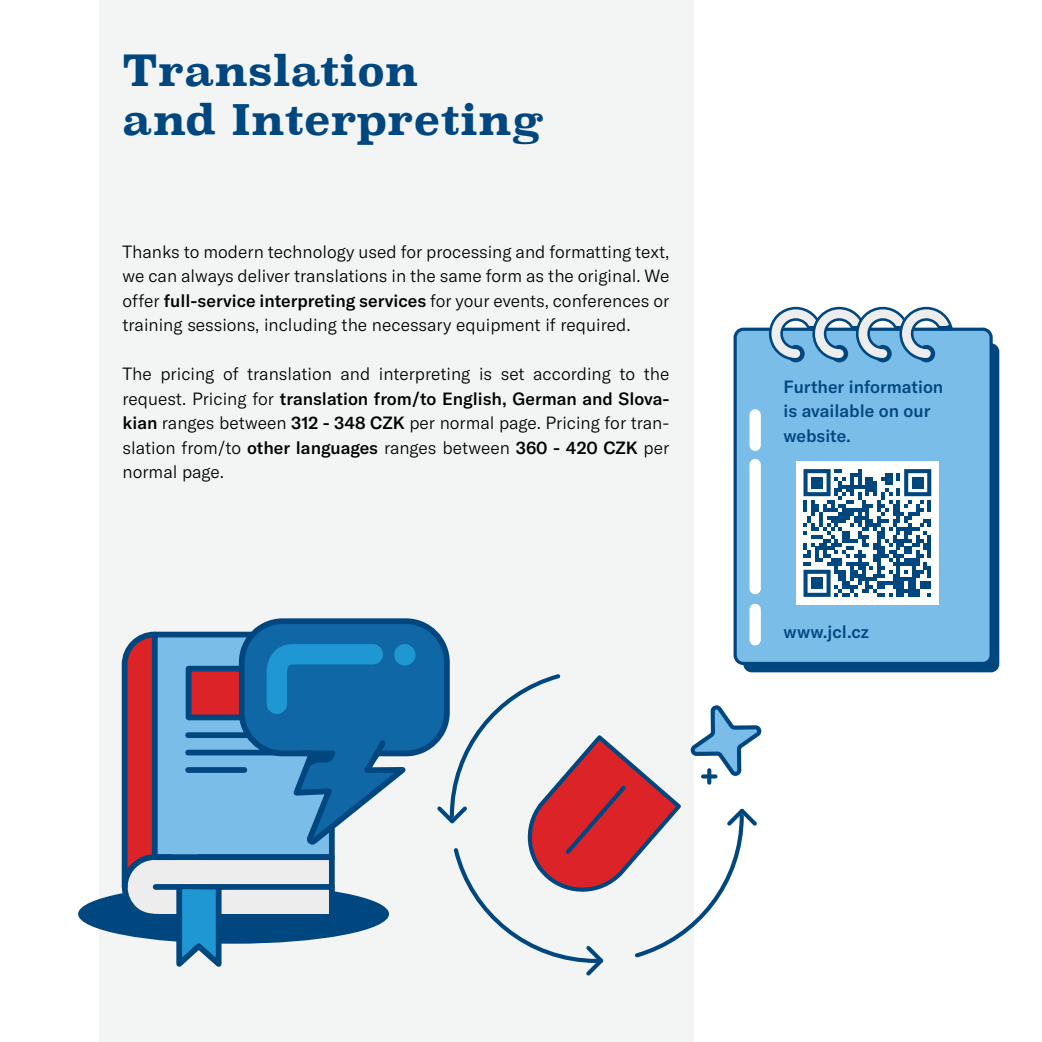
<style>
.page{position:relative;width:1042px;height:1042px;background:#fff}
.page>*{position:absolute;margin:0;border:0;box-sizing:border-box;transform-origin:0 0}
.t1{font:700 42px "Superclarendon";color:#00467f}
.t2{font:300 17.5px/24.5px "GT America";color:#000101;text-align:justify}
.t3{font:500 17.5px/24.5px "GT America";color:#00467f}
.s1{font-weight:500}
</style>
<div class="page">
<div style="left:99px;top:0;width:595px;height:1042px;background:#f3f4f4"></div>
<div style="left:78px;top:884px;width:311px;height:59px;background:#00467f;border-radius:50%"></div>
<svg style="left:119px;top:631px;width:270px;height:336px"></svg>
<svg style="left:236px;top:618px;width:214px;height:230px"></svg>
<svg style="left:433px;top:673px;width:329px;height:303px"></svg>
<svg style="left:707px;top:770px;width:4px;height:13px"></svg>
<svg style="left:703px;top:774px;width:12px;height:4px"></svg>
<div style="left:743px;top:343px;width:256px;height:329px;background:#00467f;border-radius:8px"></div>
<div style="left:735px;top:329px;width:256px;height:334px;background:#79bde8;border-radius:8px"></div>
<div style="left:733px;top:328px;width:259px;height:337px;border:3px solid #00467f;border-radius:8px"></div>
<svg style="left:767px;top:306px;width:187px;height:56px"></svg>
<div style="left:749px;top:464px;width:12px;height:124px;background:#fff"></div>
<div style="left:749px;top:415px;width:12px;height:30px;background:#fff"></div>
<div style="left:749px;top:609px;width:12px;height:31px;background:#fff"></div>
<div style="left:796px;top:461px;width:142px;height:143px;background:#fff"></div>
<svg style="left:803px;top:469px;width:128px;height:128px"></svg>
<div style="left:811px;top:477px;width:12px;height:11px;background:#00467f"></div>
<div style="left:912px;top:477px;width:11px;height:11px;background:#00467f"></div>
<div style="left:811px;top:577px;width:12px;height:12px;background:#00467f"></div>
<p class="t1" style="left:123px;top:40px;width:298px">Translation</p>
<p class="t1" style="left:123px;top:89px;width:423px">and Interpreting</p>
<p class="t2" style="left:123px;top:239px;width:548px">Thanks to modern technology used for processing and formatting text, we can always deliver translations in the same form as the original. We offer <span class="s1">full-service interpreting services</span> for your events, conferences or training sessions, including the necessary equipment if required.</p>
<p class="t2" style="left:123px;top:362px;width:548px">The pricing of translation and interpreting is set according to the request. Pricing for <span class="s1">translation from/to English, German and Slova&shy;kian</span> ranges between <span class="s1">312 - 348 CZK</span> per normal page. Pricing for tran&shy;slation from/to <span class="s1">other languages</span> ranges between <span class="s1">360 - 420 CZK</span> per normal page.</p>
<p class="t3" style="left:783px;top:374px;width:161px">Further information is available on our website.</p>
<p class="t3" style="left:783px;top:619px;width:87px">www.jcl.cz</p>
</div>
